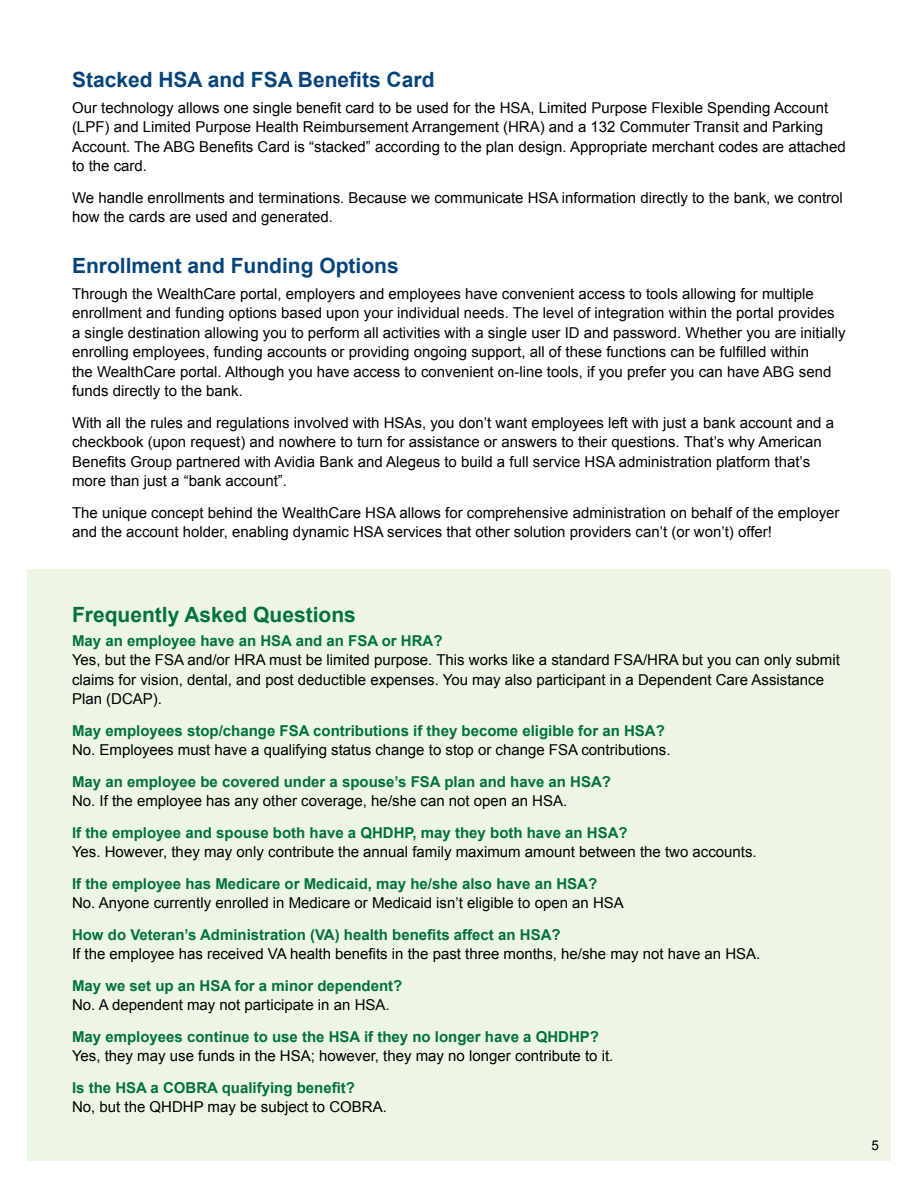
<style>
.page{position:relative;width:918px;height:1188px;background:#fff}
.page>*{position:absolute;margin:0;border:0;box-sizing:border-box;transform-origin:0 0}
.t1{font:700 21px "Arial";color:#05447a}
.t2{font:700 21px "Arial";color:#00723f}
.t3{font:15px/19.5px "Arial";color:#000}
.t4{font:700 15px "Arial";color:#00723f}
.t5{font:13.5px "Arial";color:#000}
</style>
<div class="page">
<div style="left:27px;top:570px;width:864px;height:591px;background:#edf5e4"></div>
<h1 class="t1" style="left:72px;top:66px;width:364px">Stacked HSA and FSA Benefits Card</h1>
<p class="t3" style="left:72px;top:98px;width:775px">Our technology allows one single benefit card to be used for the HSA, Limited Purpose Flexible Spending Account (LPF) and Limited Purpose Health Reimbursement Arrangement (HRA) and a 132 Commuter Transit and Parking Account. The ABG Benefits Card is “stacked” according to the plan design. Appropriate merchant codes are attached to the card.</p>
<p class="t3" style="left:72px;top:188px;width:772px">We handle enrollments and terminations. Because we communicate HSA information directly to the bank, we control how the cards are used and generated.</p>
<h1 class="t1" style="left:72px;top:252px;width:328px">Enrollment and Funding Options</h1>
<p class="t3" style="left:72px;top:284px;width:775px">Through the WealthCare portal, employers and employees have convenient access to tools allowing for multiple enrollment and funding options based upon your individual needs. The level of integration within the portal provides a single destination allowing you to perform all activities with a single user ID and password. Whether you are initially enrolling employees, funding accounts or providing ongoing support, all of these functions can be fulfilled within<br>the WealthCare portal. Although you have access to convenient on-line tools, if you prefer you can have ABG send funds directly to the bank.</p>
<p class="t3" style="left:72px;top:413px;width:764px">With all the rules and regulations involved with HSAs, you don’t want employees left with just a bank account and a checkbook (upon request) and nowhere to turn for assistance or answers to their questions. That’s why American Benefits Group partnered with Avidia Bank and Alegeus to build a full service HSA administration platform that’s more than just a “bank account”.</p>
<p class="t3" style="left:72px;top:503px;width:769px">The unique concept behind the WealthCare HSA allows for comprehensive administration on behalf of the employer and the account holder, enabling dynamic HSA services that other solution providers can’t (or won’t) offer!</p>
<h1 class="t2" style="left:72px;top:601px;width:285px">Frequently Asked Questions</h1>
<p class="t4" style="left:72px;top:631px;width:372px">May an employee have an HSA and an FSA or HRA?</p>
<p class="t3" style="left:72px;top:651px;width:769px">Yes, but the FSA and/or HRA must be limited purpose. This works like a standard FSA/HRA but you can only submit claims for vision, dental, and post deductible expenses. You may also participant in a Dependent Care Assistance<br>Plan (DCAP).</p>
<p class="t4" style="left:72px;top:721px;width:594px">May employees stop/change FSA contributions if they become eligible for an HSA?</p>
<p class="t3" style="left:72px;top:741px;width:600px">No. Employees must have a qualifying status change to stop or change FSA contributions.</p>
<p class="t4" style="left:72px;top:772px;width:541px">May an employee be covered under a spouse’s FSA plan and have an HSA?</p>
<p class="t3" style="left:72px;top:792px;width:497px">No. If the employee has any other coverage, he/she can not open an HSA.</p>
<p class="t4" style="left:72px;top:823px;width:557px">If the employee and spouse both have a QHDHP, may they both have an HSA?</p>
<p class="t3" style="left:72px;top:843px;width:686px">Yes. However, they may only contribute the annual family maximum amount between the two accounts.</p>
<p class="t4" style="left:72px;top:874px;width:527px">If the employee has Medicare or Medicaid, may he/she also have an HSA?</p>
<p class="t3" style="left:72px;top:894px;width:553px">No. Anyone currently enrolled in Medicare or Medicaid isn’t eligible to open an HSA</p>
<p class="t4" style="left:72px;top:925px;width:490px">How do Veteran’s Administration (VA) health benefits affect an HSA?</p>
<p class="t3" style="left:72px;top:945px;width:690px">If the employee has received VA health benefits in the past three months, he/she may not have an HSA.</p>
<p class="t4" style="left:72px;top:976px;width:332px">May we set up an HSA for a minor dependent?</p>
<p class="t3" style="left:72px;top:996px;width:319px">No. A dependent may not participate in an HSA.</p>
<p class="t4" style="left:72px;top:1027px;width:529px">May employees continue to use the HSA if they no longer have a QHDHP?</p>
<p class="t3" style="left:72px;top:1047px;width:543px">Yes, they may use funds in the HSA; however, they may no longer contribute to it.</p>
<p class="t4" style="left:72px;top:1078px;width:285px">Is the HSA a COBRA qualifying benefit?</p>
<p class="t3" style="left:72px;top:1098px;width:316px">No, but the QHDHP may be subject to COBRA.</p>
<p class="t5" style="left:871px;top:1136px;width:9px">5</p>
</div>
